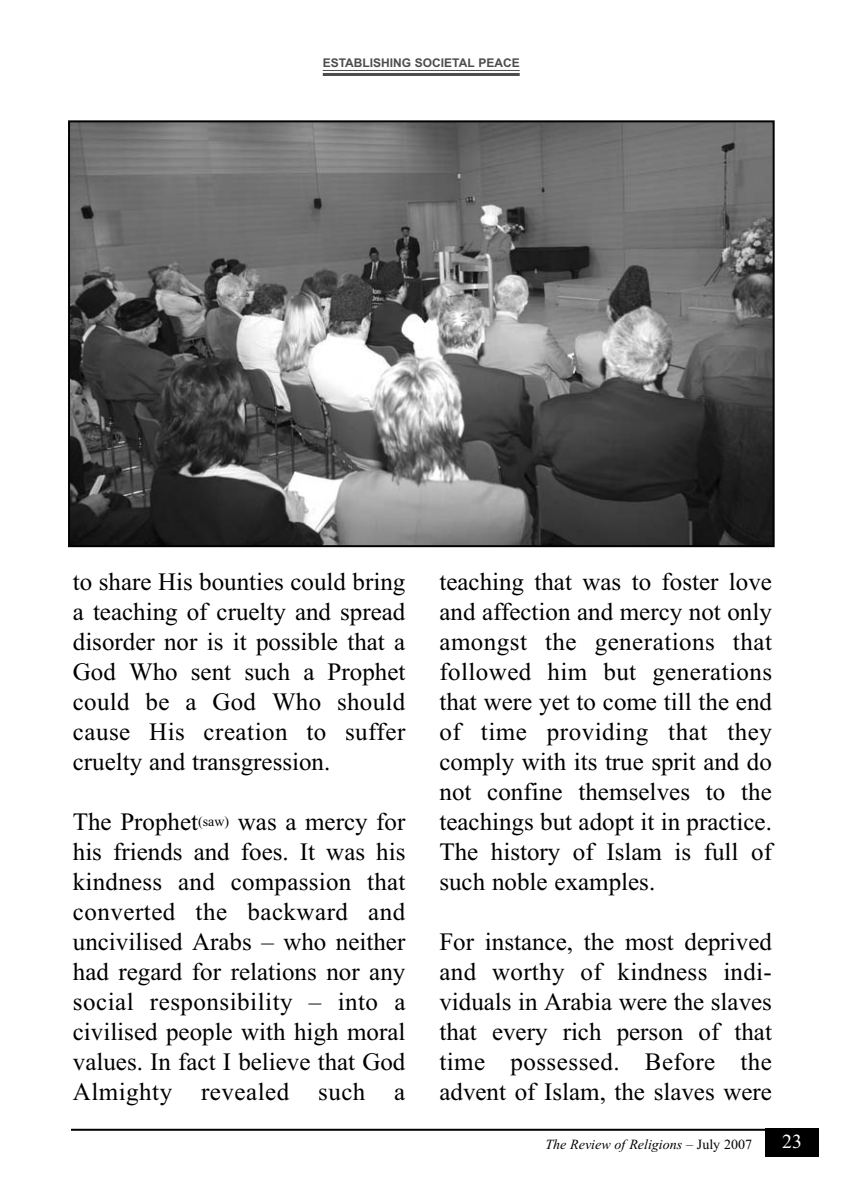
<style>
.page{position:relative;width:842px;height:1191px;background:#fff}
.page>*{position:absolute;margin:0;border:0;box-sizing:border-box;transform-origin:0 0}
.t1{font:25px/30px "Times New Roman";color:#000;text-align:justify}
.t2{font:20px "Times New Roman";color:#fff}
.t3{font:italic 14px "Times New Roman";color:#000}
.t4{font:700 12px "Arial";color:#4d4d4d}
.s1{font-style:normal}
</style>
<div class="page">
<div style="left:765px;top:1128px;width:54px;height:29px;background:#000"></div>
<hr style="left:71px;top:1128px;width:694px;height:2px;background:#000">
<hr style="left:323px;top:70px;width:197px;height:1px;background:#4d4d4d">
<hr style="left:323px;top:73px;width:197px;height:3px;background:#4d4d4d">
<img style="left:71px;top:123px;width:701px;height:421px">
<div style="left:68px;top:120px;width:707px;height:427px;border:2px solid #000"></div>
<p class="t4" style="left:323px;top:56px;width:198px">ESTABLISHING SOCIETAL PEACE</p>
<p class="t1" style="left:73px;top:566px;width:334px">to share His bounties could bring a teaching of cruelty and spread disorder nor is it possible that a God Who sent such a Prophet could be a God Who should cause His creation to suffer cruelty and transgression.</p>
<p class="t1" style="left:73px;top:806px;width:334px">The Prophet<sup>(saw)</sup> was a mercy for his friends and foes. It was his kindness and compassion that converted the backward and uncivilised Arabs – who neither had regard for relations nor any social responsibility – into a civilised people with high moral values. In fact I believe that God Almighty revealed such a</p>
<p class="t1" style="left:439px;top:566px;width:334px">teaching that was to foster love and affection and mercy not only amongst the generations that followed him but generations that were yet to come till the end of time providing that they comply with its true sprit and do not confine themselves to the teachings but adopt it in practice.<br>The history of Islam is full of such noble examples.</p>
<p class="t1" style="left:439px;top:926px;width:334px">For instance, the most deprived and worthy of kindness indi&shy;viduals in Arabia were the slaves that every rich person of that time possessed. Before the advent of Islam, the slaves were</p>
<p class="t3" style="left:545px;top:1135px;width:208px">The Review of Religions <span class="s1">– July 2007</span></p>
<p class="t2" style="left:782px;top:1129px;width:21px">23</p>
</div>
